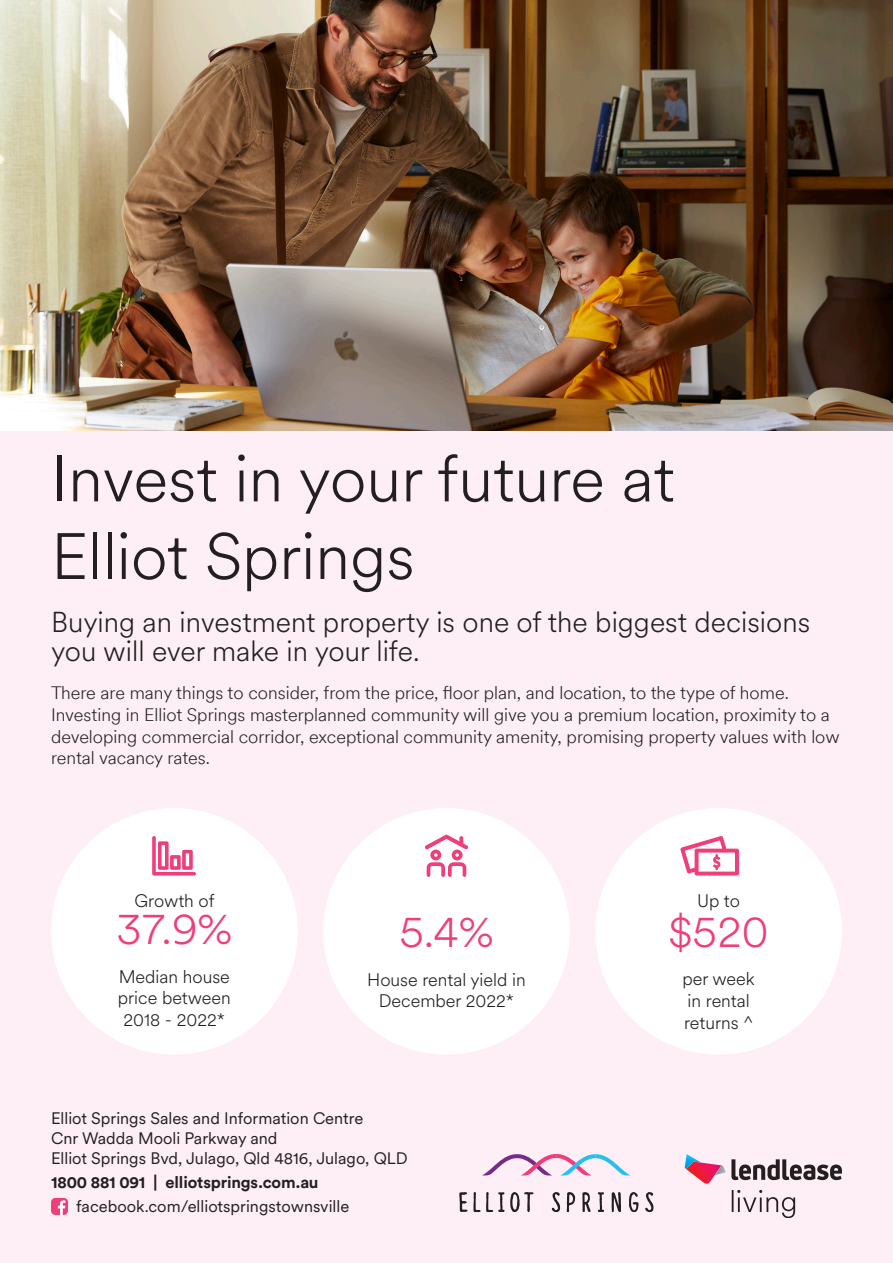
<style>
.page{position:relative;width:893px;height:1263px;background:#fdeff5}
.page>*{position:absolute;margin:0;border:0;box-sizing:border-box;transform-origin:0 0}
.t1{font:300 64.65px/77.6px "Circular XX";color:#231f20}
.t2{font:300 45px "Circular XX";color:#ef3e79}
.t3{font:300 28.5px/28.5px "Circular XX";color:#231f20}
.t4{font:300 18px/21.6px "Circular XXTT";color:#231f20}
.t5{font:300 18px/21.6px "Circular XX";color:#231f20;text-align:center}
.t6{font:16.5px/19.8px "Circular XX";color:#231f20}
.t7{font:700 16.5px "Circular Std";letter-spacing:-.01em;color:#231f20}
</style>
<div class="page">
<img style="left:0;top:0;width:893px;height:431px">
<div style="left:51px;top:808px;width:247px;height:246px;background:#fff;border-radius:50%"></div>
<div style="left:323px;top:808px;width:247px;height:246px;background:#fff;border-radius:50%"></div>
<div style="left:595px;top:808px;width:247px;height:246px;background:#fff;border-radius:50%"></div>
<div style="left:51px;top:1198px;width:17px;height:17px;background:#ef3e79;border-radius:4px"></div>
<svg style="left:58px;top:1200px;width:7px;height:15px"></svg>
<svg style="left:482px;top:1154px;width:148px;height:22px"></svg>
<svg style="left:459px;top:1192px;width:45px;height:20px"></svg>
<svg style="left:510px;top:1192px;width:23px;height:20px"></svg>
<svg style="left:552px;top:1192px;width:8px;height:20px"></svg>
<svg style="left:567px;top:1192px;width:8px;height:20px"></svg>
<svg style="left:582px;top:1192px;width:8px;height:20px"></svg>
<svg style="left:598px;top:1192px;width:6px;height:20px"></svg>
<svg style="left:612px;top:1192px;width:9px;height:20px"></svg>
<svg style="left:629px;top:1192px;width:9px;height:20px"></svg>
<svg style="left:645px;top:1192px;width:8px;height:20px"></svg>
<svg style="left:732px;top:1190px;width:63px;height:28px"></svg>
<svg style="left:685px;top:1154px;width:157px;height:30px"></svg>
<svg style="left:680px;top:836px;width:59px;height:39px"></svg>
<svg style="left:425px;top:835px;width:43px;height:42px"></svg>
<svg style="left:152px;top:836px;width:44px;height:39px"></svg>
<p class="t1" style="left:51px;top:437px;width:625px">Invest in your future at<br>Elliot Springs</p>
<p class="t3" style="left:51px;top:607px;width:761px">Buying an investment property is one of the biggest decisions you will ever make in your life.</p>
<p class="t4" style="left:51px;top:681px;width:790px">There are many things to consider, from the price, floor plan, and location, to the type of home.<br>Investing in Elliot Springs masterplanned community will give you a premium location, proximity to a developing commercial corridor, exceptional community amenity, promising property values with low rental vacancy rates.</p>
<p class="t5" style="left:135px;top:889px;width:82px">Growth of</p>
<p class="t5" style="left:697px;top:889px;width:44px">Up to</p>
<p class="t2" style="left:116px;top:898px;width:118px">37.9%</p>
<p class="t5" style="left:118px;top:965px;width:115px">Median house price between<br>2018 - 2022*</p>
<p class="t2" style="left:399px;top:901px;width:96px">5.4%</p>
<p class="t5" style="left:367px;top:968px;width:160px">House rental yield in<br>December 2022*</p>
<p class="t6" style="left:51px;top:1108px;width:358px">Elliot Springs Sales and Information Centre<br>Cnr Wadda Mooli Parkway and<br>Elliot Springs Bvd, Julago, Qld 4816, Julago, QLD</p>
<p class="t7" style="left:51px;top:1171px;width:269px">1800 881 091 | elliotsprings.com.au</p>
<p class="t6" style="left:76px;top:1195px;width:275px">facebook.com/elliotspringstownsville</p>
<p class="t2" style="left:668px;top:901px;width:102px">$520</p>
<p class="t5" style="left:682px;top:967px;width:74px;text-align:left">per week in rental returns ^</p>
</div>
